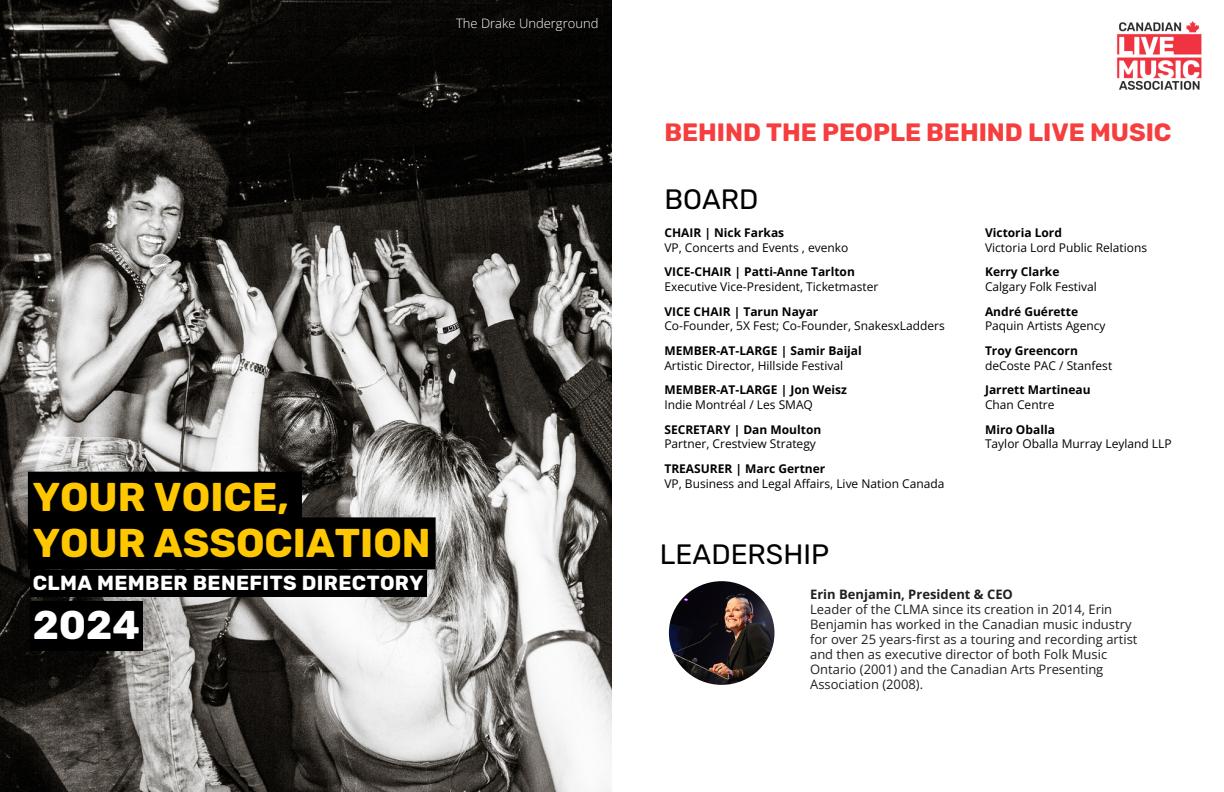
<style>
.page{position:relative;width:1224px;height:792px;background:#fff}
.page>*{position:absolute;margin:0;border:0;box-sizing:border-box;transform-origin:0 0}
.t1{font:700 40px/45.8px "Rubik";color:#ffc700}
.t2{font:700 40px "Rubik";color:#fff}
.t3{font:28px "Rubik";color:#000}
.t4{font:700 25px "Rubik";color:#f73e3e}
.t5{font:700 20.4px "Rubik";letter-spacing:.02em;color:#fff}
.t6{font:13px/15px "Open Sans";color:#202020}
.t7{font:700 13px "Open Sans";color:#202020}
.t8{font:300 13px "Open Sans";color:#fff}
.t9{font:12px "Open Sans";color:#000}
.t10{font:700 12px "Open Sans";color:#000}
</style>
<div class="page">
<img style="left:0;top:0;width:612px;height:792px">
<img style="left:1116px;top:21px;width:86px;height:69px">
<img style="left:669px;top:581px;width:105px;height:104px">
<div style="left:30px;top:601px;width:113px;height:50px;background:#000"></div>
<svg style="left:28px;top:472px;width:408px;height:97px;background:#171616"></svg>
<div style="left:30px;top:571px;width:396px;height:26px;background:#000"></div>
<p class="t8" style="left:456px;top:14px;width:144px">The Drake Underground</p>
<h2 class="t1" style="left:33px;top:474px;width:400px">YOUR VOICE,<br>YOUR ASSOCIATION</h2>
<p class="t5" style="left:33px;top:571px;width:392px">CLMA MEMBER BENEFITS DIRECTORY</p>
<h5 class="t2" style="left:33px;top:601px;width:109px">2024</h5>
<h4 class="t4" style="left:664px;top:117px;width:509px">BEHIND THE PEOPLE BEHIND LIVE MUSIC</h4>
<p class="t3" style="left:664px;top:183px;width:96px">BOARD</p>
<p class="t10" style="left:664px;top:224px;width:121px">CHAIR | Nick Farkas</p>
<p class="t9" style="left:664px;top:239px;width:186px">VP, Concerts and Events , evenko</p>
<p class="t10" style="left:664px;top:264px;width:192px">VICE-CHAIR | Patti-Anne Tarlton</p>
<p class="t9" style="left:664px;top:278px;width:215px">Executive Vice-President, Ticketmaster</p>
<p class="t10" style="left:664px;top:303px;width:156px">VICE CHAIR | Tarun Nayar</p>
<p class="t9" style="left:664px;top:318px;width:282px">Co-Founder, 5X Fest; Co-Founder, SnakesxLadders</p>
<p class="t10" style="left:664px;top:342px;width:199px">MEMBER-AT-LARGE | Samir Baijal</p>
<p class="t9" style="left:664px;top:357px;width:180px">Artistic Director, Hillside Festival</p>
<p class="t10" style="left:664px;top:382px;width:184px">MEMBER-AT-LARGE | Jon Weisz</p>
<p class="t9" style="left:664px;top:396px;width:150px">Indie Montréal / Les SMAQ</p>
<p class="t10" style="left:664px;top:421px;width:158px">SECRETARY | Dan Moulton</p>
<p class="t9" style="left:664px;top:436px;width:153px">Partner, Crestview Strategy</p>
<p class="t10" style="left:664px;top:460px;width:162px">TREASURER | Marc Gertner</p>
<p class="t9" style="left:664px;top:475px;width:281px">VP, Business and Legal Affairs, Live Nation Canada</p>
<p class="t3" style="left:660px;top:538px;width:171px">LEADERSHIP</p>
<p class="t10" style="left:985px;top:224px;width:78px">Victoria Lord</p>
<p class="t9" style="left:985px;top:239px;width:164px">Victoria Lord Public Relations</p>
<p class="t10" style="left:985px;top:264px;width:76px">Kerry Clarke</p>
<p class="t9" style="left:985px;top:278px;width:113px">Calgary Folk Festival</p>
<p class="t10" style="left:985px;top:303px;width:95px">André Guérette</p>
<p class="t9" style="left:985px;top:318px;width:122px">Paquin Artists Agency</p>
<p class="t10" style="left:985px;top:342px;width:94px">Troy Greencorn</p>
<p class="t9" style="left:985px;top:357px;width:129px">deCoste PAC / Stanfest</p>
<p class="t10" style="left:985px;top:382px;width:107px">Jarrett Martineau</p>
<p class="t9" style="left:985px;top:396px;width:71px">Chan Centre</p>
<h3 class="t10" style="left:985px;top:421px;width:71px">Miro Oballa</h3>
<p class="t9" style="left:985px;top:436px;width:188px">Taylor Oballa Murray Leyland LLP</p>
<h3 class="t7" style="left:810px;top:585px;width:204px">Erin Benjamin, President &amp; CEO</h3>
<p class="t6" style="left:810px;top:602px;width:329px">Leader of the CLMA since its creation in 2014, Erin Benjamin has worked in the Canadian music industry for over 25 years-first as a touring and recording artist and then as executive director of both Folk Music Ontario (2001) and the Canadian Arts Presenting Association (2008).</p>
</div>
